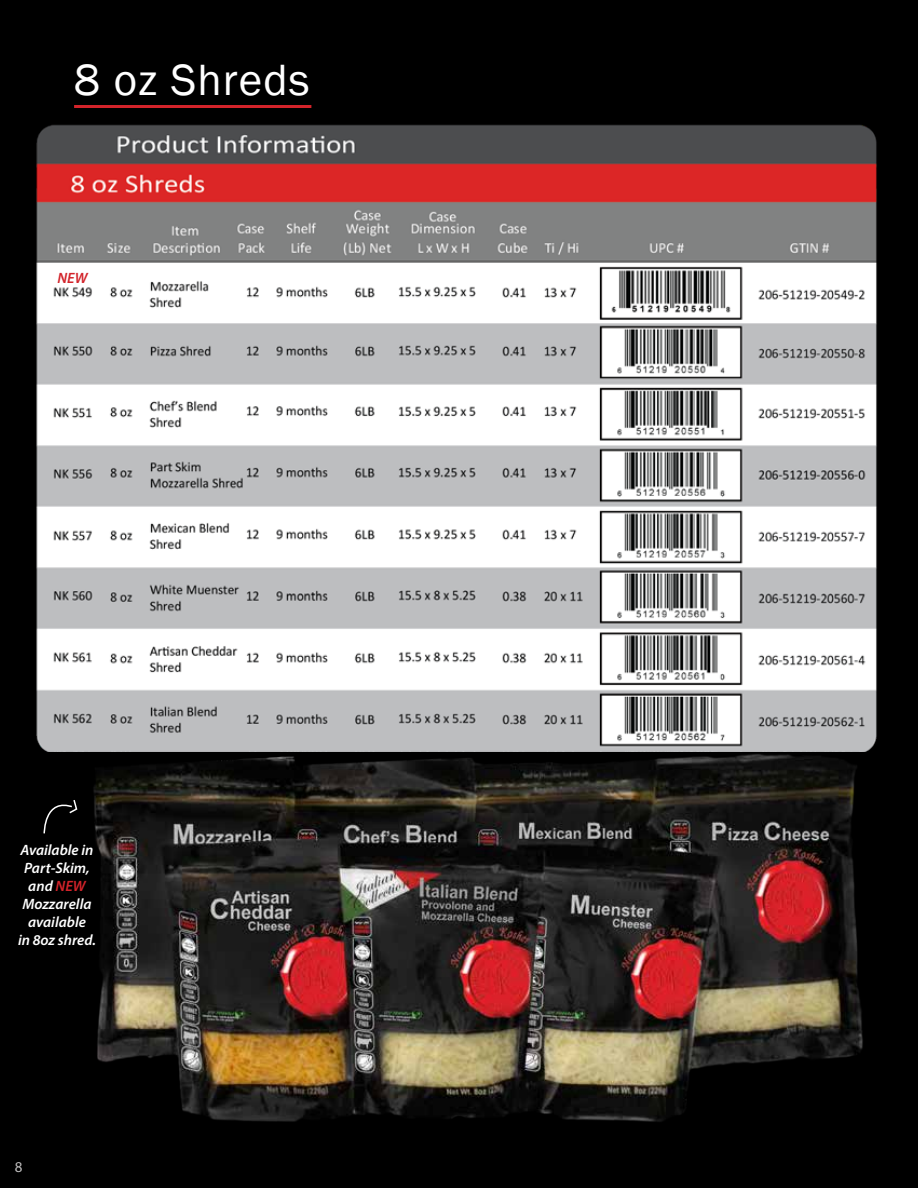
<style>
.page{position:relative;width:918px;height:1188px;background:#000}
.page>*{position:absolute;margin:0;border:0;box-sizing:border-box;transform-origin:0 0}
.t1{font:45px "Franklin Gothic";letter-spacing:.025em;color:#fff}
.t2{font:italic 600 15px/18px "Myriad Pro";color:#fff;text-align:center}
.t3{font:italic 600 15px "Myriad Pro";color:#d2232a}
.t4{font:15px "Myriad Pro";color:#c0bfbf}
.s1{color:#d2232a}
</style>
<div class="page">
<img style="left:36px;top:124px;width:841px;height:626px">
<img style="left:44px;top:718px;width:833px;height:404px">
<hr style="left:74px;top:105px;width:237px;height:3px;background:#d2232a">
<svg style="left:43px;top:797px;width:35px;height:38px"></svg>
<h1 class="t1" style="left:74px;top:52px;width:237px">8 oz Shreds</h1>
<p class="t3" style="left:57px;top:268px;width:32px">NEW</p>
<p class="t2" style="left:18px;top:841px;width:79px">Available in<br>Part-Skim, and <span class="s1">NEW<br></span>Mozzarella available<br>in 8oz shred.</p>
<p class="t4" style="left:15px;top:1158px;width:9px">8</p>
</div>
